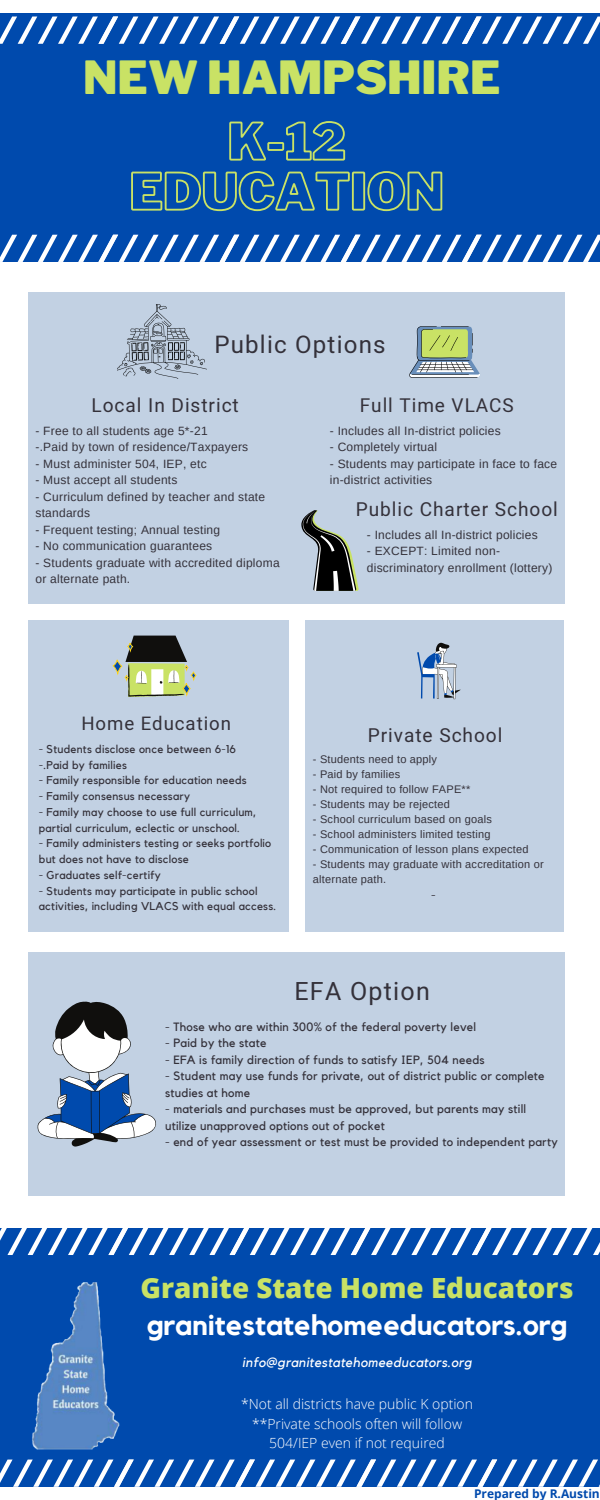
<style>
.page{position:relative;width:600px;height:1500px;background:#fff}
.page>*{position:absolute;margin:0;border:0;box-sizing:border-box;transform-origin:0 0}
.t1{font:900 45.3px "Libre Franklin";color:#c9e265}
.t2{font:700 28.3px "Kollektif";color:#fff}
.t3{font:800 27.8px "Open Sans";color:#c9e265}
.t4{font:25px "Heebo";letter-spacing:.05em;color:#34313a}
.t5{font:24.1px "Heebo";letter-spacing:.05em;color:#34313a}
.t6{font:19.1px "Heebo";letter-spacing:.05em;color:#34313a}
.t7{font:19px "Heebo";letter-spacing:.05em;color:#34313a}
.t8{font:18.6px "Heebo";letter-spacing:.05em;color:#34313a}
.t9{font:300 14px/19.5px "Open Sans";color:#fff;text-align:center}
.t10{font:italic 13.6px "Kollektif";letter-spacing:.02em;color:#fff}
.t11{font:12px/16.5px "Arimo";letter-spacing:.02em;color:#34313a}
.t12{font:12px/16.5px "Kollektif";letter-spacing:.02em;color:#34313a}
.t13{font:700 12px "Open Sans";color:#004aad}
.t14{font:11.8px "Kollektif";color:#34313a}
.t15{font:11.3px/15.8px "Kollektif";letter-spacing:.02em;color:#34313a}
.t16{font:11px/15px "Arimo";letter-spacing:.02em;color:#34313a}
</style>
<div class="page">
<div style="left:0;top:1228px;width:600px;height:259px;background:#004aad"></div>
<div style="left:29px;top:292px;width:536px;height:312px;background:#c2d1e3"></div>
<div style="left:29px;top:620px;width:260px;height:312px;background:#c2d1e3"></div>
<div style="left:0;top:13px;width:600px;height:248px;background:#004aad"></div>
<div style="left:306px;top:620px;width:258px;height:312px;background:#c2d1e3"></div>
<div style="left:29px;top:952px;width:536px;height:244px;background:#c2d1e3"></div>
<svg style="left:0;top:235px;width:600px;height:27px"></svg>
<svg style="left:0;top:17px;width:600px;height:27px"></svg>
<svg style="left:0;top:1228px;width:600px;height:27px"></svg>
<img style="left:118px;top:305px;width:89px;height:73px">
<svg style="left:37px;top:1001px;width:119px;height:146px"></svg>
<svg style="left:417px;top:642px;width:44px;height:57px"></svg>
<svg style="left:113px;top:636px;width:83px;height:61px"></svg>
<svg style="left:409px;top:326px;width:71px;height:52px"></svg>
<svg style="left:301px;top:510px;width:58px;height:81px"></svg>
<img style="left:8px;top:1282px;width:126px;height:178px">
<svg style="left:229px;top:121px;width:117px;height:40px"></svg>
<svg style="left:131px;top:171px;width:312px;height:41px"></svg>
<svg style="left:0;top:1460px;width:600px;height:27px"></svg>
<p class="t1" style="left:83px;top:50px;width:419px">NEW HAMPSHIRE</p>
<p class="t5" style="left:214px;top:328px;width:173px">Public Options</p>
<p class="t6" style="left:92px;top:392px;width:149px">Local In District</p>
<p class="t11" style="left:36px;top:423px;width:174px">- Free to all students age 5*-21</p>
<p class="t11" style="left:36px;top:439px;width:214px">-.Paid by town of residence/Taxpayers</p>
<p class="t11" style="left:36px;top:456px;width:173px">- Must administer 504, IEP, etc</p>
<p class="t11" style="left:36px;top:472px;width:144px">- Must accept all students</p>
<p class="t11" style="left:36px;top:489px;width:231px">- Curriculum defined by teacher and state standards</p>
<p class="t11" style="left:36px;top:522px;width:186px">- Frequent testing; Annual testing</p>
<p class="t11" style="left:36px;top:538px;width:178px">- No communication guarantees</p>
<p class="t11" style="left:36px;top:555px;width:246px">- Students graduate with accredited diploma or alternate path.</p>
<p class="t7" style="left:360px;top:392px;width:155px">Full Time VLACS</p>
<p class="t11" style="left:330px;top:423px;width:172px">- Includes all In-district policies</p>
<p class="t11" style="left:330px;top:439px;width:109px">- Completely virtual</p>
<p class="t11" style="left:330px;top:456px;width:229px">- Students may participate in face to face in-district activities</p>
<p class="t6" style="left:356px;top:496px;width:204px">Public Charter School</p>
<p class="t11" style="left:367px;top:526px;width:172px">- Includes all In-district policies</p>
<p class="t11" style="left:367px;top:543px;width:187px">- EXCEPT: Limited non&shy;discriminatory enrollment (lottery)</p>
<p class="t8" style="left:81px;top:710px;width:151px">Home Education</p>
<p class="t15" style="left:39px;top:742px;width:199px">- Students disclose once between 6-16</p>
<p class="t15" style="left:39px;top:757px;width:90px">-.Paid by families</p>
<p class="t15" style="left:39px;top:773px;width:209px">- Family responsible for education needs</p>
<p class="t15" style="left:39px;top:789px;width:153px">- Family consensus necessary</p>
<p class="t15" style="left:39px;top:805px;width:219px">- Family may choose to use full curriculum, partial curriculum, eclectic or unschool.</p>
<p class="t15" style="left:39px;top:836px;width:234px">- Family administers testing or seeks portfolio but does not have to disclose</p>
<p class="t15" style="left:39px;top:868px;width:123px">- Graduates self-certify</p>
<p class="t15" style="left:39px;top:883px;width:239px">- Students may participate in public school activities, including VLACS with equal access.</p>
<p class="t6" style="left:368px;top:722px;width:136px">Private School</p>
<p class="t16" style="left:313px;top:752px;width:126px">- Students need to apply</p>
<p class="t16" style="left:313px;top:767px;width:89px">- Paid by families</p>
<p class="t16" style="left:313px;top:782px;width:159px">- Not required to follow FAPE**</p>
<p class="t16" style="left:313px;top:797px;width:138px">- Students may be rejected</p>
<p class="t16" style="left:313px;top:812px;width:180px">- School curriculum based on goals</p>
<p class="t16" style="left:313px;top:827px;width:179px">- School administers limited testing</p>
<p class="t16" style="left:313px;top:842px;width:217px">- Communication of lesson plans expected</p>
<p class="t16" style="left:313px;top:857px;width:232px">- Students may graduate with accreditation or alternate path.</p>
<p class="t14" style="left:431px;top:890px;width:6px">-</p>
<p class="t4" style="left:295px;top:974px;width:137px">EFA Option</p>
<p class="t12" style="left:165px;top:1019px;width:312px">- Those who are within 300% of the federal poverty level</p>
<p class="t12" style="left:165px;top:1035px;width:103px">- Paid by the state</p>
<p class="t12" style="left:165px;top:1052px;width:321px">- EFA is family direction of funds to satisfy IEP, 504 needs</p>
<p class="t12" style="left:165px;top:1068px;width:381px">- Student may use funds for private, out of district public or complete studies at home</p>
<p class="t12" style="left:165px;top:1101px;width:362px">- materials and purchases must be approved, but parents may still utilize unapproved options out of pocket</p>
<p class="t12" style="left:165px;top:1134px;width:394px">- end of year assessment or test must be provided to independent party</p>
<p class="t3" style="left:141px;top:1268px;width:434px">Granite State Home Educators</p>
<p class="t2" style="left:147px;top:1312px;width:422px">granitestatehomeeducators.org</p>
<p class="t10" style="left:242px;top:1356px;width:231px">info@granitestatehomeeducators.org</p>
<p class="t9" style="left:241px;top:1394px;width:233px">*Not all districts have public K option</p>
<p class="t9" style="left:252px;top:1413px;width:212px">**Private schools often will follow<br>504/IEP even if not required</p>
<p class="t13" style="left:474px;top:1485px;width:127px">Prepared by R.Austin</p>
</div>
